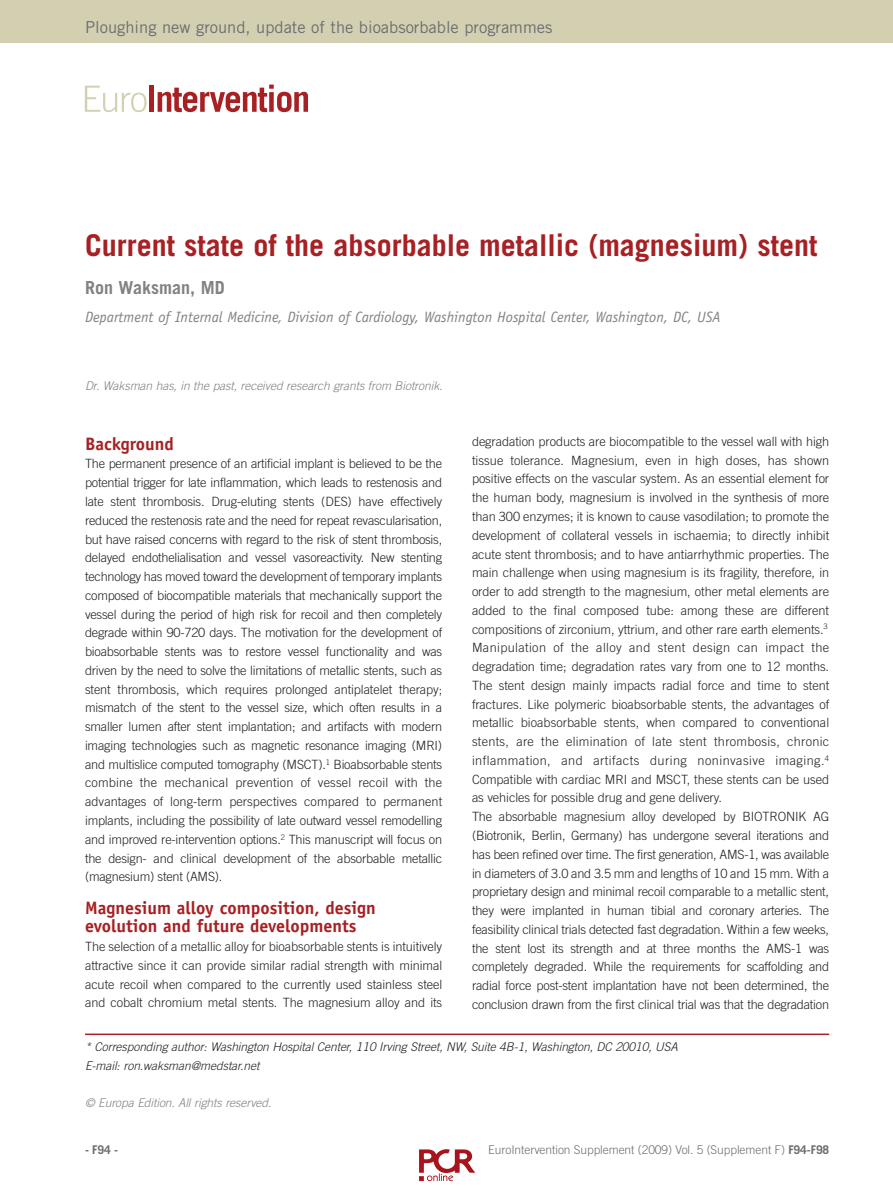
<style>
.page{position:relative;width:893px;height:1192px;background:#fff}
.page>*{position:absolute;margin:0;border:0;box-sizing:border-box;transform-origin:0 0}
.t1{font:700 30px "Trade Gothic LT Std";color:#a72023}
.t2{font:700 18px/18.8px "Officina Sans Std";color:#a72023}
.t3{font:700 18px "Trade Gothic LT Std";color:#808285}
.t4{font:16.5px "Trade Gothic LT Std";color:#6c6d70}
.t5{font:italic 15px "Officina Sans Std";color:#808285}
.t6{font:300 12.75px/18.8px "Trade Gothic LT Std";letter-spacing:-.005em;color:#231f20;text-align:justify}
.t7{font:italic 300 12px/18.8px "Trade Gothic LT Std";letter-spacing:-.005em;color:#231f20}
.t8{font:italic 300 12px "Trade Gothic LT Std";letter-spacing:-.005em;color:#808285}
.t9{font:300 12px "Trade Gothic LT Std";letter-spacing:-.005em;color:#6c6d70}
.t10{font:700 12px "Trade Gothic LT Std";color:#6c6d70}
.s1{font-weight:700}
</style>
<div class="page">
<div style="left:0;top:0;width:893px;height:43px;background:#d3d0b2"></div>
<svg style="left:85px;top:86px;width:62px;height:26px"></svg>
<div style="left:149px;top:86px;width:5px;height:26px;background:#a72023"></div>
<svg style="left:158px;top:85px;width:150px;height:27px"></svg>
<hr style="left:85px;top:1033px;width:744px;height:1px;background:#a72023">
<img style="left:419px;top:1149px;width:56px;height:33px">
<p class="t4" style="left:85px;top:22px;width:469px">Ploughing new ground, update of the bioabsorbable programmes</p>
<h1 class="t1" style="left:85px;top:228px;width:734px">Current state of the absorbable metallic (magnesium) stent</h1>
<h2 class="t3" style="left:85px;top:277px;width:141px">Ron Waksman, MD</h2>
<p class="t5" style="left:85px;top:311px;width:637px">Department of Internal Medicine, Division of Cardiology, Washington Hospital Center, Washington, DC, USA</p>
<p class="t8" style="left:85px;top:381px;width:359px">Dr. Waksman has, in the past, received research grants from Biotronik.</p>
<h2 class="t2" style="left:85px;top:435px;width:90px">Background</h2>
<p class="t6" style="left:85px;top:455px;width:359px">The permanent presence of an artificial implant is believed to be the potential trigger for late inflammation, which leads to restenosis and late stent thrombosis. Drug-eluting stents (DES) have effectively reduced the restenosis rate and the need for repeat revascularisation, but have raised concerns with regard to the risk of stent thrombosis, delayed endothelialisation and vessel vasoreactivity. New stenting technology has moved toward the development of temporary implants composed of biocompatible materials that mechanically support the vessel during the period of high risk for recoil and then completely degrade within 90-720 days. The motivation for the development of bioabsorbable stents was to restore vessel functionality and was driven by the need to solve the limitations of metallic stents, such as stent thrombosis, which requires prolonged antiplatelet therapy; mismatch of the stent to the vessel size, which often results in a smaller lumen after stent implantation; and artifacts with modern imaging technologies such as magnetic resonance imaging (MRI) and multislice computed tomography (MSCT).<sup>1</sup> Bioabsorbable stents combine the mechanical prevention of vessel recoil with the advantages of long-term perspectives compared to permanent implants, including the possibility of late outward vessel remodelling and improved re-intervention options.<sup>2</sup> This manuscript will focus on the design- and clinical development of the absorbable metallic (magnesium) stent (AMS).</p>
<h2 class="t2" style="left:85px;top:899px;width:292px">Magnesium alloy composition, design evolution and future developments</h2>
<p class="t6" style="left:85px;top:938px;width:359px">The selection of a metallic alloy for bioabsorbable stents is intuitively attractive since it can provide similar radial strength with minimal acute recoil when compared to the currently used stainless steel and cobalt chromium metal stents. The magnesium alloy and its</p>
<p class="t6" style="left:472px;top:433px;width:359px;text-align:left">degradation products are biocompatible to the vessel wall with high tissue tolerance. Magnesium, even in high doses, has shown positive effects on the vascular system. As an essential element for the human body, magnesium is involved in the synthesis of more than 300 enzymes; it is known to cause vasodilation; to promote the development of collateral vessels in ischaemia; to directly inhibit acute stent thrombosis; and to have antiarrhythmic properties. The main challenge when using magnesium is its fragility, therefore, in order to add strength to the magnesium, other metal elements are added to the final composed tube: among these are different compositions of zirconium, yttrium, and other rare earth elements.<sup>3<br></sup>Manipulation of the alloy and stent design can impact the degradation time; degradation rates vary from one to 12 months.<br>The stent design mainly impacts radial force and time to stent fractures. Like polymeric bioabsorbable stents, the advantages of metallic bioabsorbable stents, when compared to conventional stents, are the elimination of late stent thrombosis, chronic inflammation, and artifacts during noninvasive imaging.<sup>4<br></sup>Compatible with cardiac MRI and MSCT, these stents can be used as vehicles for possible drug and gene delivery.<br>The absorbable magnesium alloy developed by BIOTRONIK AG (Biotronik, Berlin, Germany) has undergone several iterations and has been refined over time. The first generation, AMS-1, was available in diameters of 3.0 and 3.5 mm and lengths of 10 and 15 mm. With a proprietary design and minimal recoil comparable to a metallic stent, they were implanted in human tibial and coronary arteries. The feasibility clinical trials detected fast degradation. Within a few weeks, the stent lost its strength and at three months the AMS-1 was completely degraded. While the requirements for scaffolding and radial force post-stent implantation have not been determined, the conclusion drawn from the first clinical trial was that the degradation</p>
<p class="t7" style="left:85px;top:1038px;width:594px">* Corresponding author: Washington Hospital Center, 110 Irving Street, NW, Suite 4B-1, Washington, DC 20010, USA<br>E-mail: ron.waksman@medstar.net</p>
<p class="t8" style="left:85px;top:1097px;width:188px">© Europa Edition. All rights reserved.</p>
<p class="t10" style="left:85px;top:1142px;width:34px">- F94 -</p>
<p class="t9" style="left:488px;top:1144px;width:342px">EuroIntervention Supplement (2009) Vol. 5 (Supplement F) <span class="s1">F94-F98</span></p>
</div>
